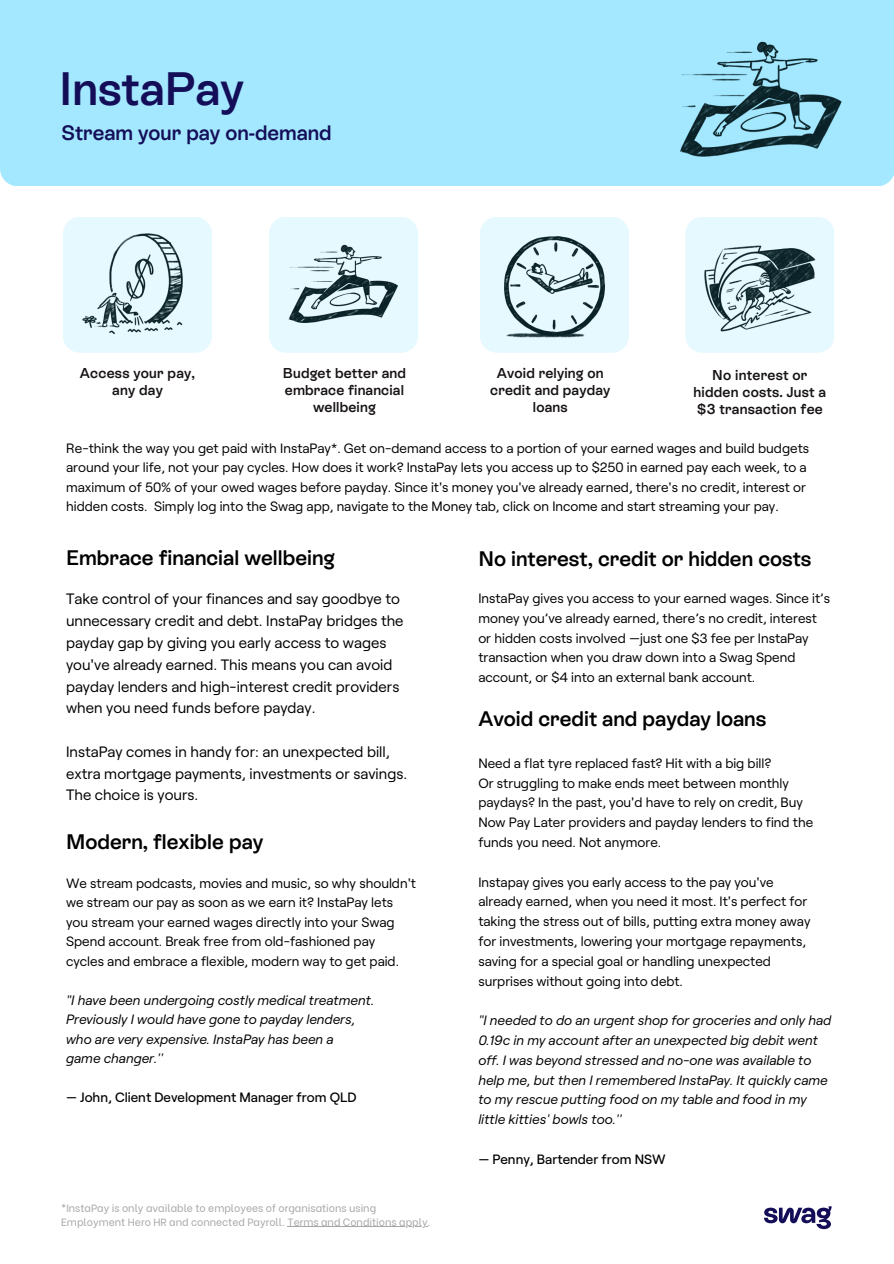
<style>
.page{position:relative;width:894px;height:1264px;background:#fff}
.page>*{position:absolute;margin:0;border:0;box-sizing:border-box;transform-origin:0 0}
.t1{font:600 46.8px "Rebond Grotesque";color:#140e58}
.t2{font:600 21px "Rebond Grotesque";color:#000}
.t3{font:600 20.85px "Rebond Grotesque";color:#140e58}
.t4{font:15px/21.8px "Roobert";color:#000}
.t5{font:600 14.25px/17px "Rebond Grotesque";letter-spacing:.015em;color:#171214;text-align:center}
.t6{font:13.5px/19.8px "Roobert";color:#000}
.t7{font:italic 13.5px/19.8px "Roobert";color:#000}
.t8{font:500 13.5px "Roobert";color:#000}
.t9{font:10.5px/14px "Be Vietnam";color:#a6a6a6}
</style>
<div class="page">
<div style="left:0;top:0;width:893px;height:186px;background:#a3e8ff"></div>
<svg style="left:764px;top:1206px;width:67px;height:23px"></svg>
<div style="left:480px;top:217px;width:148px;height:136px;background:#e6f9ff"></div>
<svg style="left:685px;top:220px;width:148px;height:130px"></svg>
<div style="left:63px;top:217px;width:149px;height:136px;background:#e6f9ff"></div>
<img style="left:74px;top:221px;width:127px;height:127px">
<img style="left:492px;top:223px;width:125px;height:125px">
<img style="left:690px;top:217px;width:137px;height:136px">
<img style="left:680px;top:41px;width:162px;height:116px">
<hr style="left:287px;top:1226px;width:140px;height:1px;background:#a6a6a6">
<div style="left:269px;top:217px;width:148px;height:136px;background:#e6f9ff"></div>
<img style="left:284px;top:226px;width:118px;height:119px">
<h1 class="t1" style="left:59px;top:62px;width:186px">InstaPay</h1>
<h3 class="t3" style="left:61px;top:120px;width:272px">Stream your pay on-demand</h3>
<p class="t5" style="left:80px;top:364px;width:117px">Access your pay, any day</p>
<p class="t5" style="left:283px;top:364px;width:124px">Budget better and embrace financial wellbeing</p>
<p class="t5" style="left:490px;top:364px;width:121px">Avoid relying on credit and payday loans</p>
<p class="t5" style="left:693px;top:366px;width:134px">No interest or hidden costs. Just a $3 transaction fee</p>
<p class="t6" style="left:66px;top:438px;width:744px;line-height:19.2px">Re-think the way you get paid with InstaPay*. Get on-demand access to a portion of your earned wages and build budgets around your life, not your pay cycles. How does it work? InstaPay lets you access up to $250 in earned pay each week, to a maximum of 50% of your owed wages before payday. Since it's money you've already earned, there's no credit, interest or hidden costs. Simply log into the Swag app, navigate to the Money tab, click on Income and start streaming your pay.</p>
<h2 class="t2" style="left:66px;top:545px;width:270px">Embrace financial wellbeing</h2>
<p class="t4" style="left:66px;top:587px;width:339px">Take control of your finances and say goodbye to unnecessary credit and debt. InstaPay bridges the payday gap by giving you early access to wages you've already earned. This means you can avoid payday lenders and high-interest credit providers when you need funds before payday.</p>
<p class="t4" style="left:66px;top:740px;width:342px">InstaPay comes in handy for: an unexpected bill, extra mortgage payments, investments or savings.<br>The choice is yours.</p>
<h2 class="t2" style="left:66px;top:830px;width:199px">Modern, flexible pay</h2>
<p class="t6" style="left:66px;top:872px;width:351px">We stream podcasts, movies and music, so why shouldn't we stream our pay as soon as we earn it? InstaPay lets you stream your earned wages directly into your Swag Spend account. Break free from old-fashioned pay cycles and embrace a flexible, modern way to get paid.</p>
<p class="t7" style="left:66px;top:989px;width:309px">"I have been undergoing costly medical treatment.<br>Previously I would have gone to payday lenders, who are very expensive. InstaPay has been a<br>game changer.''</p>
<p class="t8" style="left:66px;top:1088px;width:292px">— John, Client Development Manager from QLD</p>
<p class="t9" style="left:61px;top:1199px;width:371px">*InstaPay is only available to employees of organisations using<br>Employment Hero HR and connected Payroll. Terms and Conditions apply.</p>
<h2 class="t2" style="left:478px;top:546px;width:334px">No interest, credit or hidden costs</h2>
<p class="t6" style="left:478px;top:587px;width:353px">InstaPay gives you access to your earned wages. Since it’s money you’ve already earned, there’s no credit, interest or hidden costs involved —just one $3 fee per InstaPay transaction when you draw down into a Swag Spend account, or $4 into an external bank account.</p>
<h2 class="t2" style="left:478px;top:706px;width:289px">Avoid credit and payday loans</h2>
<p class="t6" style="left:478px;top:752px;width:336px">Need a flat tyre replaced fast? Hit with a big bill?<br>Or struggling to make ends meet between monthly paydays? In the past, you'd have to rely on credit, Buy Now Pay Later providers and payday lenders to find the funds you need. Not anymore.</p>
<p class="t6" style="left:478px;top:871px;width:333px">Instapay gives you early access to the pay you've already earned, when you need it most. It's perfect for taking the stress out of bills, putting extra money away for investments, lowering your mortgage repayments, saving for a special goal or handling unexpected surprises without going into debt.</p>
<p class="t7" style="left:478px;top:1010px;width:354px">"I needed to do an urgent shop for groceries and only had 0.19c in my account after an unexpected big debit went off. I was beyond stressed and no-one was available to help me, but then I remembered InstaPay. It quickly came to my rescue putting food on my table and food in my little kitties' bowls too.''</p>
<p class="t8" style="left:478px;top:1150px;width:189px">— Penny, Bartender from NSW</p>
</div>
